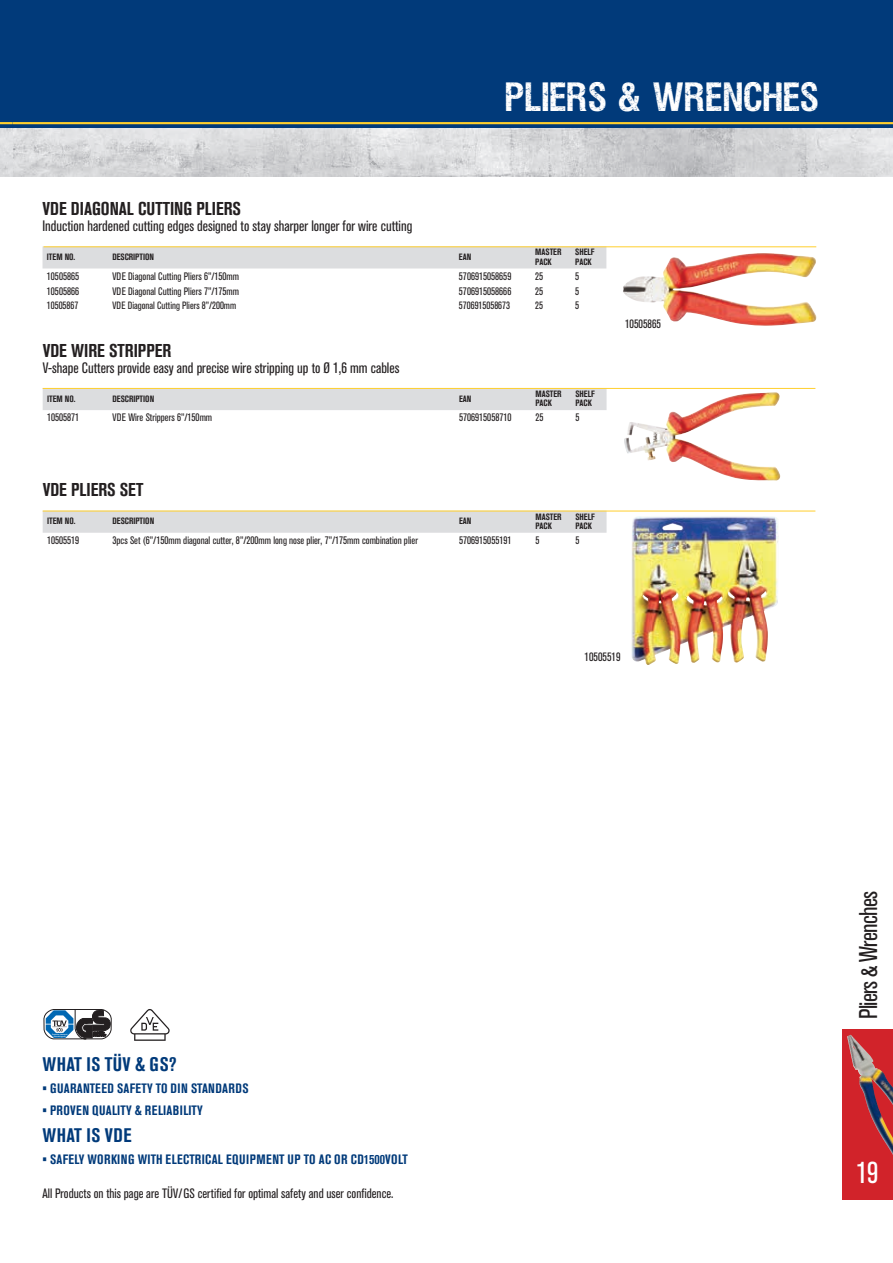
<style>
.page{position:relative;width:893px;height:1263px;background:#fff}
.page>*{position:absolute;margin:0;border:0;box-sizing:border-box;transform-origin:0 0}
.t1{font:38.1px "Viper IRWIN";color:#fff}
.t2{font:condensed 30px "Akzidenz Grotesk BE";color:#fff}
.t3{font:condensed 25.5px "Akzidenz Grotesk BE";letter-spacing:-.03em;color:#231f20}
.t4{font:700 condensed 19.5px "Akzidenz Grotesk BE";letter-spacing:.02em;color:#013a7a}
.t5{font:700 condensed 18.45px "Akzidenz Grotesk BE";color:#231f20}
.t6{font:condensed 15px "Akzidenz Grotesk BE";color:#231f20}
.t7{font:700 condensed 13.5px "Akzidenz Grotesk BE";letter-spacing:.02em;color:#013a7a}
.t8{font:condensed 13.5px "Akzidenz Grotesk BE";color:#231f20}
.t9{font:condensed 12px "Akzidenz Grotesk BE";color:#231f20}
.t10{font:condensed 10.8px "Akzidenz Grotesk BE";color:#231f20}
.t11{font:condensed 10.5px "Akzidenz Grotesk BE";color:#231f20}
.t12{font:700 condensed 9.15px/9.1px "Akzidenz Grotesk BE";color:#231f20}
</style>
<div class="page">
<img style="left:13px;top:128px;width:880px;height:48px">
<div style="left:0;top:0;width:893px;height:128px;background:#013a7a"></div>
<hr style="left:0;top:122px;width:893px;height:2px;background:#ffcf2d">
<div style="left:842px;top:1029px;width:51px;height:170px;background:#d1232a"></div>
<img style="left:847px;top:1035px;width:46px;height:120px">
<img style="left:0;top:128px;width:13px;height:48px">
<svg style="left:0;top:122px;width:13px;height:2px"></svg>
<img style="left:623px;top:253px;width:193px;height:73px">
<img style="left:627px;top:392px;width:148px;height:49px">
<img style="left:631px;top:516px;width:137px;height:149px">
<svg style="left:44px;top:1009px;width:67px;height:31px"></svg>
<svg style="left:130px;top:1009px;width:40px;height:32px"></svg>
<div style="left:43px;top:246px;width:563px;height:22px;background:#dcdddf"></div>
<div style="left:43px;top:389px;width:564px;height:21px;background:#dcdddf"></div>
<div style="left:43px;top:512px;width:564px;height:21px;background:#dcdddf"></div>
<hr style="left:44px;top:246px;width:772px;height:1px;background:#ffcf2d">
<hr style="left:43px;top:388px;width:772px;height:1px;background:#ffcf2d">
<hr style="left:43px;top:511px;width:772px;height:1px;background:#ffcf2d">
<h3 class="t5" style="left:43px;top:198px;width:200px">VDE DIAGONAL CUTTING PLIERS</h3>
<h3 class="t6" style="left:43px;top:218px;width:371px">Induction hardened cutting edges designed to stay sharper longer for wire cutting</h3>
<h1 class="t1" style="left:505px;top:70px;width:316px">PLIERS &amp; WRENCHES</h1>
<p class="t12" style="left:47px;top:252px;width:30px">ITEM NO.</p>
<p class="t12" style="left:112px;top:252px;width:43px">DESCRIPTION</p>
<p class="t12" style="left:459px;top:252px;width:14px">EAN</p>
<p class="t12" style="left:535px;top:248px;width:28px">MASTER<br>PACK</p>
<p class="t12" style="left:575px;top:248px;width:21px">SHELF<br>PACK</p>
<p class="t10" style="left:47px;top:270px;width:34px">10505865</p>
<p class="t10" style="left:112px;top:270px;width:128px">VDE Diagonal Cutting Pliers 6”/150mm</p>
<p class="t10" style="left:459px;top:270px;width:54px">5706915058659</p>
<p class="t10" style="left:535px;top:270px;width:10px">25</p>
<p class="t10" style="left:575px;top:270px;width:6px">5</p>
<p class="t10" style="left:47px;top:285px;width:34px">10505866</p>
<p class="t10" style="left:112px;top:285px;width:128px">VDE Diagonal Cutting Pliers 7”/175mm</p>
<p class="t10" style="left:459px;top:285px;width:54px">5706915058666</p>
<p class="t10" style="left:535px;top:285px;width:10px">25</p>
<p class="t10" style="left:575px;top:285px;width:6px">5</p>
<p class="t11" style="left:47px;top:299px;width:33px">10505867</p>
<p class="t11" style="left:112px;top:299px;width:125px">VDE Diagonal Cutting Pliers 8”/200mm</p>
<p class="t11" style="left:459px;top:299px;width:53px">5706915058673</p>
<p class="t11" style="left:535px;top:299px;width:9px">25</p>
<p class="t10" style="left:575px;top:299px;width:6px">5</p>
<h3 class="t5" style="left:43px;top:340px;width:130px">VDE WIRE STRIPPER</h3>
<h3 class="t6" style="left:43px;top:359px;width:358px">V-shape Cutters provide easy and precise wire stripping up to Ø 1,6 mm cables</h3>
<p class="t12" style="left:47px;top:394px;width:30px">ITEM NO.</p>
<p class="t12" style="left:113px;top:394px;width:43px">DESCRIPTION</p>
<p class="t12" style="left:459px;top:394px;width:14px">EAN</p>
<p class="t12" style="left:535px;top:389px;width:28px">MASTER<br>PACK</p>
<p class="t12" style="left:575px;top:389px;width:21px">SHELF<br>PACK</p>
<p class="t10" style="left:47px;top:412px;width:34px">10505871</p>
<p class="t10" style="left:113px;top:412px;width:101px">VDE Wire Strippers 6”/150mm</p>
<p class="t10" style="left:459px;top:412px;width:54px">5706915058710</p>
<p class="t10" style="left:535px;top:412px;width:10px">25</p>
<p class="t10" style="left:575px;top:412px;width:6px">5</p>
<h3 class="t5" style="left:43px;top:479px;width:102px">VDE PLIERS SET</h3>
<p class="t12" style="left:47px;top:516px;width:30px">ITEM NO.</p>
<p class="t12" style="left:113px;top:516px;width:43px">DESCRIPTION</p>
<p class="t12" style="left:459px;top:516px;width:14px">EAN</p>
<p class="t12" style="left:535px;top:512px;width:28px">MASTER<br>PACK</p>
<p class="t12" style="left:575px;top:512px;width:21px">SHELF<br>PACK</p>
<p class="t10" style="left:47px;top:534px;width:34px">10505519</p>
<p class="t10" style="left:113px;top:534px;width:307px">3pcs Set (6”/150mm diagonal cutter, 8”/200mm long nose plier, 7”/175mm combination plier</p>
<p class="t10" style="left:459px;top:534px;width:54px">5706915055191</p>
<p class="t10" style="left:535px;top:534px;width:6px">5</p>
<p class="t10" style="left:575px;top:534px;width:6px">5</p>
<p class="t9" style="left:625px;top:317px;width:37px">10505865</p>
<p class="t9" style="left:585px;top:650px;width:37px">10505519</p>
<h3 class="t4" style="left:43px;top:1053px;width:136px">WHAT IS TÜV &amp; GS?</h3>
<p class="t7" style="left:43px;top:1081px;width:208px">• GUARANTEED SAFETY TO DIN STANDARDS</p>
<p class="t7" style="left:43px;top:1103px;width:162px">• PROVEN QUALITY &amp; RELIABILITY</p>
<h3 class="t4" style="left:43px;top:1124px;width:91px">WHAT IS VDE</h3>
<p class="t7" style="left:43px;top:1151px;width:367px">• SAFELY WORKING WITH ELECTRICAL EQUIPMENT UP TO AC OR CD1500VOLT</p>
<p class="t8" style="left:43px;top:1185px;width:352px">All Products on this page are TÜV/GS certified for optimal safety and user confidence.</p>
<h3 class="t3" style="left:854px;top:1019px;width:129px;rotate:-90deg">Pliers &amp; Wrenches</h3>
<h2 class="t2" style="left:857px;top:1156px;width:23px">19</h2>
</div>
